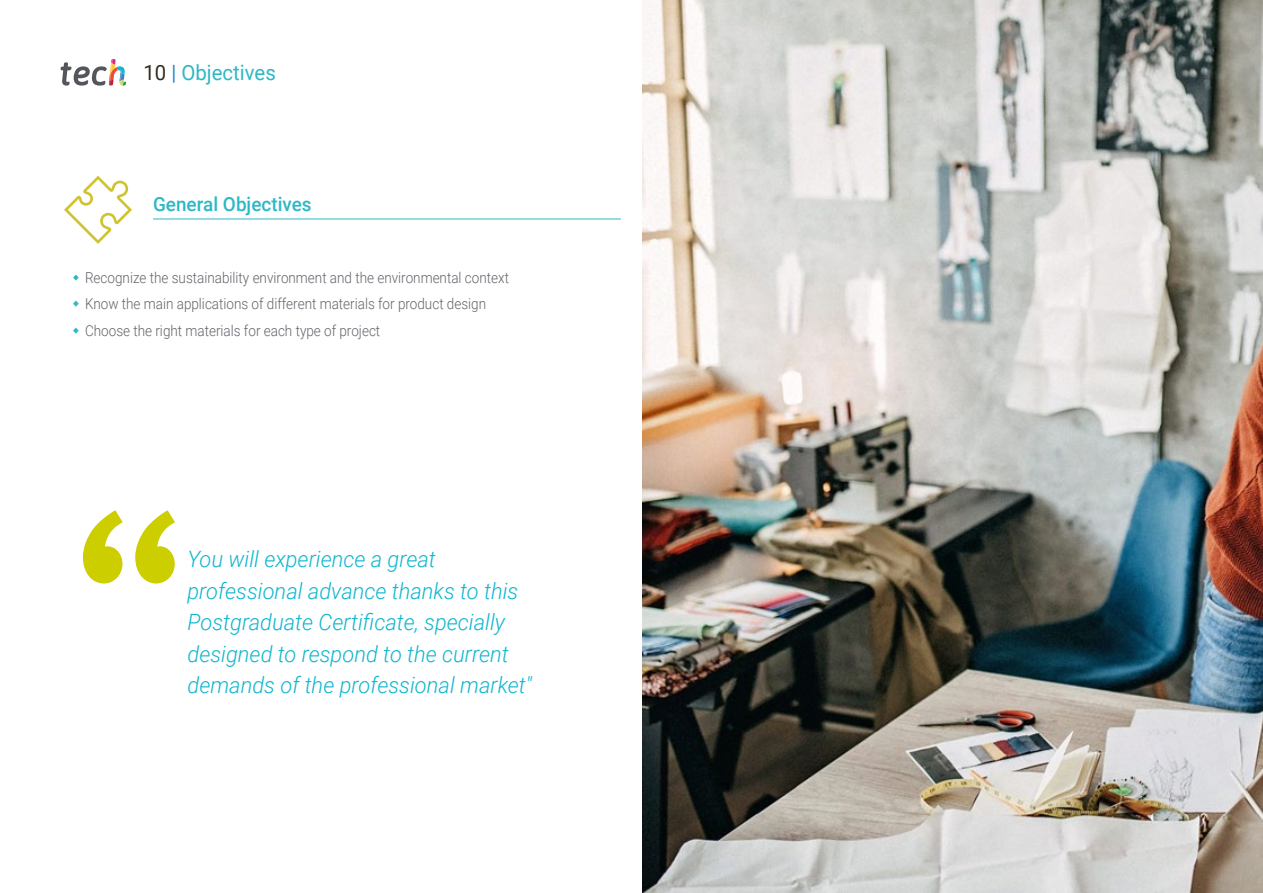
<style>
.page{position:relative;width:1263px;height:893px;background:#fff}
.page>*{position:absolute;margin:0;border:0;box-sizing:border-box;transform-origin:0 0}
.t1{font:italic 300 22.5px/31.5px "Roboto";color:#0fb6cf}
.t2{font:21px "Roboto";color:#2db8c5}
.t3{font:500 19.5px "Roboto";color:#2db8c5}
.t4{font:300 15px/26.7px "Roboto";color:#61646a;scale:.9 1}
.s1{color:#312e20}
.s2{color:#2488c9}
</style>
<div class="page">
<hr style="left:153px;top:219px;width:468px;height:1px;background:#2db8c5">
<svg style="left:64px;top:176px;width:68px;height:68px"></svg>
<img style="left:642px;top:0;width:621px;height:893px">
<svg style="left:61px;top:59px;width:65px;height:27px"></svg>
<svg style="left:83px;top:510px;width:92px;height:73px"></svg>
<h2 class="t2" style="left:144px;top:57px;width:134px"><span class="s1">10</span> <span class="s2">|</span> Objectives</h2>
<h3 class="t3" style="left:153px;top:190px;width:160px">General Objectives</h3>
<p class="t4" style="left:85px;top:263px;width:473px">Recognize the sustainability environment and the environmental context<br>Know the main applications of different materials for product design<br>Choose the right materials for each type of project</p>
<h1 class="t1" style="left:187px;top:543px;width:346px">You will experience a great professional advance thanks to this Postgraduate Certificate, specially designed to respond to the current demands of the professional market"</h1>
</div>
